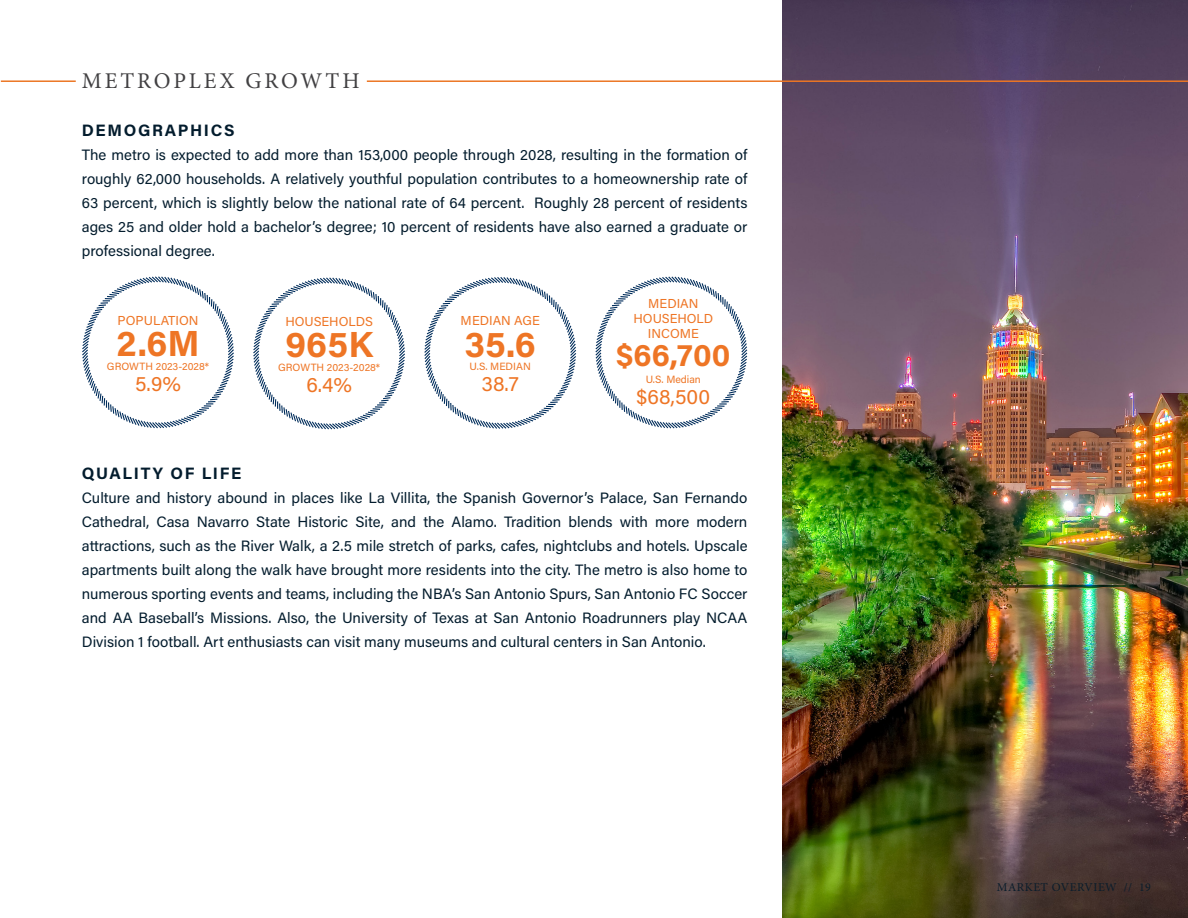
<style>
.page{position:relative;width:1188px;height:918px;background:#fff}
.page>*{position:absolute;margin:0;border:0;box-sizing:border-box;transform-origin:0 0}
.t1{font:700 36.3px "Acumin Pro";color:#ee7525}
.t2{font:700 31.5px "Acumin Pro";color:#ee7525}
.t3{font:22.5px "Minion Pro";letter-spacing:.13em;color:#414042}
.t4{font:21px "Acumin Pro";color:#ee7525}
.t5{font:700 16.5px "Acumin Pro";letter-spacing:.1em;color:#031c2d}
.t6{font:15px/24px "Acumin Pro";color:#031c2d;text-align:justify}
.t7{font:13.05px/15px "Acumin Pro";color:#ee7525;text-align:center}
.t8{font:12px "Minion Pro";letter-spacing:.04em;color:#0b1d2b}
.t9{font:10.5px "Acumin Pro";color:#ee7525}
</style>
<div class="page">
<img style="left:783px;top:0;width:405px;height:918px">
<hr style="left:1px;top:80px;width:75px;height:2px;background:#ec7624">
<hr style="left:367px;top:80px;width:821px;height:2px;background:#ec7624">
<svg style="left:82px;top:276px;width:152px;height:153px"></svg>
<svg style="left:253px;top:277px;width:152px;height:153px"></svg>
<svg style="left:424px;top:277px;width:153px;height:152px"></svg>
<svg style="left:595px;top:276px;width:153px;height:153px"></svg>
<h3 class="t3" style="left:82px;top:66px;width:279px">METROPLEX GROWTH</h3>
<p class="t5" style="left:82px;top:119px;width:154px">DEMOGRAPHICS</p>
<p class="t6" style="left:82px;top:142px;width:667px">The metro is expected to add more than 153,000 people through 2028, resulting in the formation of roughly 62,000 households. A relatively youthful population contributes to a homeownership rate of 63 percent, which is slightly below the national rate of 64 percent. Roughly 28 percent of residents ages 25 and older hold a bachelor’s degree; 10 percent of residents have also earned a graduate or professional degree.</p>
<p class="t7" style="left:118px;top:312px;width:82px">POPULATION</p>
<p class="t7" style="left:285px;top:313px;width:89px">HOUSEHOLDS</p>
<h1 class="t1" style="left:116px;top:318px;width:85px">2.6M</h1>
<p class="t9" style="left:107px;top:359px;width:104px">GROWTH 2023-2028*</p>
<h1 class="t1" style="left:285px;top:319px;width:89px">965K</h1>
<p class="t9" style="left:278px;top:360px;width:104px">GROWTH 2023-2028*</p>
<h3 class="t4" style="left:135px;top:369px;width:47px">5.9%</h3>
<h3 class="t4" style="left:306px;top:370px;width:47px">6.4%</h3>
<p class="t7" style="left:461px;top:313px;width:81px">MEDIAN AGE</p>
<h1 class="t1" style="left:465px;top:319px;width:72px">35.6</h1>
<p class="t9" style="left:470px;top:359px;width:63px">U.S. MEDIAN</p>
<h3 class="t4" style="left:482px;top:369px;width:39px">38.7</h3>
<p class="t7" style="left:634px;top:296px;width:81px">MEDIAN<br>HOUSEHOLD<br>INCOME</p>
<h2 class="t2" style="left:616px;top:333px;width:116px">$66,700</h2>
<p class="t9" style="left:646px;top:372px;width:57px">U.S. Median</p>
<h3 class="t4" style="left:637px;top:382px;width:75px">$68,500</h3>
<p class="t5" style="left:82px;top:462px;width:161px">QUALITY OF LIFE</p>
<p class="t6" style="left:82px;top:485px;width:667px">Culture and history abound in places like La Villita, the Spanish Governor’s Palace, San Fernando Cathedral, Casa Navarro State Historic Site, and the Alamo. Tradition blends with more modern attractions, such as the River Walk, a 2.5 mile stretch of parks, cafes, nightclubs and hotels. Upscale apartments built along the walk have brought more residents into the city. The metro is also home to numerous sporting events and teams, including the NBA’s San Antonio Spurs, San Antonio FC Soccer and AA Baseball’s Missions. Also, the University of Texas at San Antonio Roadrunners play NCAA Division 1 football. Art enthusiasts can visit many museums and cultural centers in San Antonio.</p>
<p class="t8" style="left:997px;top:879px;width:156px">MARKET OVERVIEW // 19</p>
</div>
